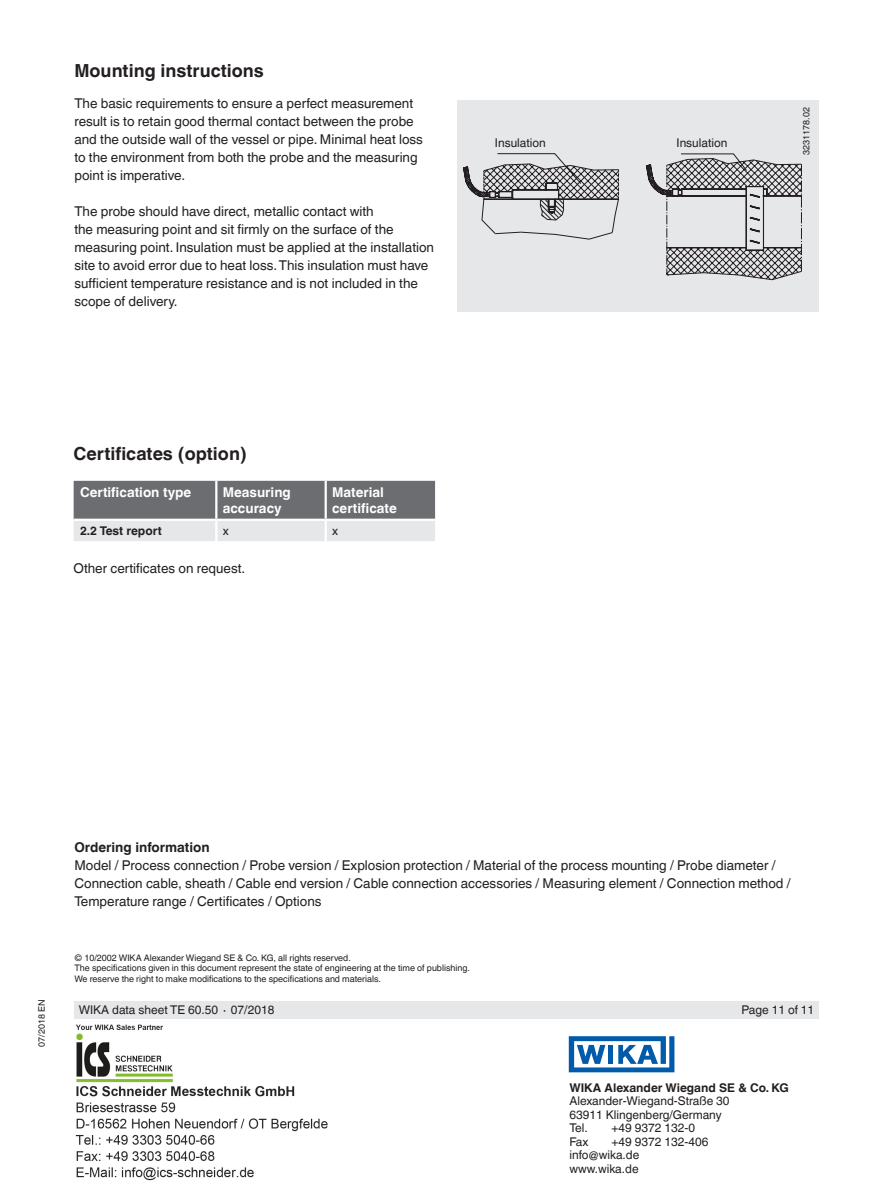
<style>
.page{position:relative;width:893px;height:1188px;background:#fff}
.page>*{position:absolute;margin:0;border:0;box-sizing:border-box;transform-origin:0 0}
.t1{font:700 18px "Helvetica World";color:#231f20}
.t2{font:13.5px/18px "Helvetica World";color:#231f20}
.t3{font:700 13.5px/16.5px "Helvetica World";color:#fff}
.t4{font:700 13.5px "Helvetica World";color:#231f20}
.t5{font:12px/13.5px "Helvetica World";color:#231f20}
.t6{font:700 12px "Helvetica World";color:#231f20}
.t7{font:9px/10.5px "Helvetica World";color:#231f20}
</style>
<div class="page">
<div style="left:74px;top:1001px;width:745px;height:17px;background:#e6e7e9"></div>
<div style="left:457px;top:100px;width:362px;height:212px;background:#e6e7e9"></div>
<svg style="left:463px;top:153px;width:339px;height:127px"></svg>
<svg style="left:569px;top:1036px;width:105px;height:36px"></svg>
<svg style="left:74px;top:481px;width:361px;height:60px;background:#97989a"></svg>
<hr style="left:215px;top:481px;width:2px;height:38px;background:#fff">
<hr style="left:325px;top:481px;width:2px;height:38px;background:#fff">
<hr style="left:215px;top:521px;width:2px;height:20px;background:#fff">
<hr style="left:325px;top:521px;width:2px;height:20px;background:#fff">
<hr style="left:74px;top:519px;width:142px;height:2px;background:#fff">
<hr style="left:216px;top:519px;width:110px;height:2px;background:#fff">
<hr style="left:326px;top:519px;width:109px;height:2px;background:#fff">
<img style="left:75px;top:1024px;width:252px;height:156px">
<h1 class="t1" style="left:74px;top:60px;width:191px">Mounting instructions</h1>
<p class="t2" style="left:74px;top:95px;width:350px">The basic requirements to ensure a perfect measurement result is to retain good thermal contact between the probe and the outside wall of the vessel or pipe. Minimal heat loss to the environment from both the probe and the measuring point is imperative.</p>
<p class="t2" style="left:74px;top:203px;width:361px">The probe should have direct, metallic contact with<br>the measuring point and sit firmly on the surface of the measuring point. Insulation must be applied at the installation site to avoid error due to heat loss. This insulation must have sufficient temperature resistance and is not included in the scope of delivery.</p>
<h1 class="t1" style="left:74px;top:443px;width:175px">Certificates (option)</h1>
<p class="t3" style="left:80px;top:484px;width:113px">Certification type</p>
<p class="t3" style="left:223px;top:484px;width:70px">Measuring accuracy</p>
<p class="t3" style="left:332px;top:484px;width:66px">Material certificate</p>
<p class="t6" style="left:80px;top:524px;width:83px">2.2 Test report</p>
<p class="t5" style="left:223px;top:524px;width:7px">x</p>
<p class="t5" style="left:332px;top:524px;width:7px">x</p>
<p class="t2" style="left:74px;top:559px;width:173px">Other certificates on request.</p>
<p class="t5" style="left:495px;top:136px;width:52px">Insulation</p>
<p class="t5" style="left:677px;top:136px;width:52px">Insulation</p>
<p class="t7" style="left:801px;top:155px;width:49px;rotate:-90deg">3231178.02</p>
<p class="t4" style="left:74px;top:840px;width:137px">Ordering information</p>
<p class="t2" style="left:74px;top:857px;width:718px">Model / Process connection / Probe version / Explosion protection / Material of the process mounting / Probe diameter /<br>Connection cable, sheath / Cable end version / Cable connection accessories / Measuring element / Connection method /<br>Temperature range / Certificates / Options</p>
<p class="t7" style="left:74px;top:953px;width:397px">© 10/2002 WIKA Alexander Wiegand SE &amp; Co. KG, all rights reserved.<br>The specifications given in this document represent the state of engineering at the time of publishing.<br>We reserve the right to make modifications to the specifications and materials.</p>
<p class="t7" style="left:36px;top:1047px;width:49px;rotate:-90deg">07/2018 EN</p>
<p class="t5" style="left:79px;top:1003px;width:197px">WIKA data sheet TE 60.50 ∙ 07/2018</p>
<p class="t5" style="left:741px;top:1003px;width:74px">Page 11 of 11</p>
<p class="t6" style="left:569px;top:1080px;width:221px">WIKA Alexander Wiegand SE &amp; Co. KG</p>
<p class="t5" style="left:569px;top:1094px;width:162px">Alexander-Wiegand-Straße 30<br>63911 Klingenberg/Germany<br>Tel.</p>
<p class="t5" style="left:611px;top:1121px;width:85px">+49 9372 132-0</p>
<p class="t5" style="left:569px;top:1135px;width:21px">Fax</p>
<p class="t5" style="left:569px;top:1135px;width:140px;text-indent:42px">+49 9372 132-406 info@wika.de www.wika.de</p>
</div>
